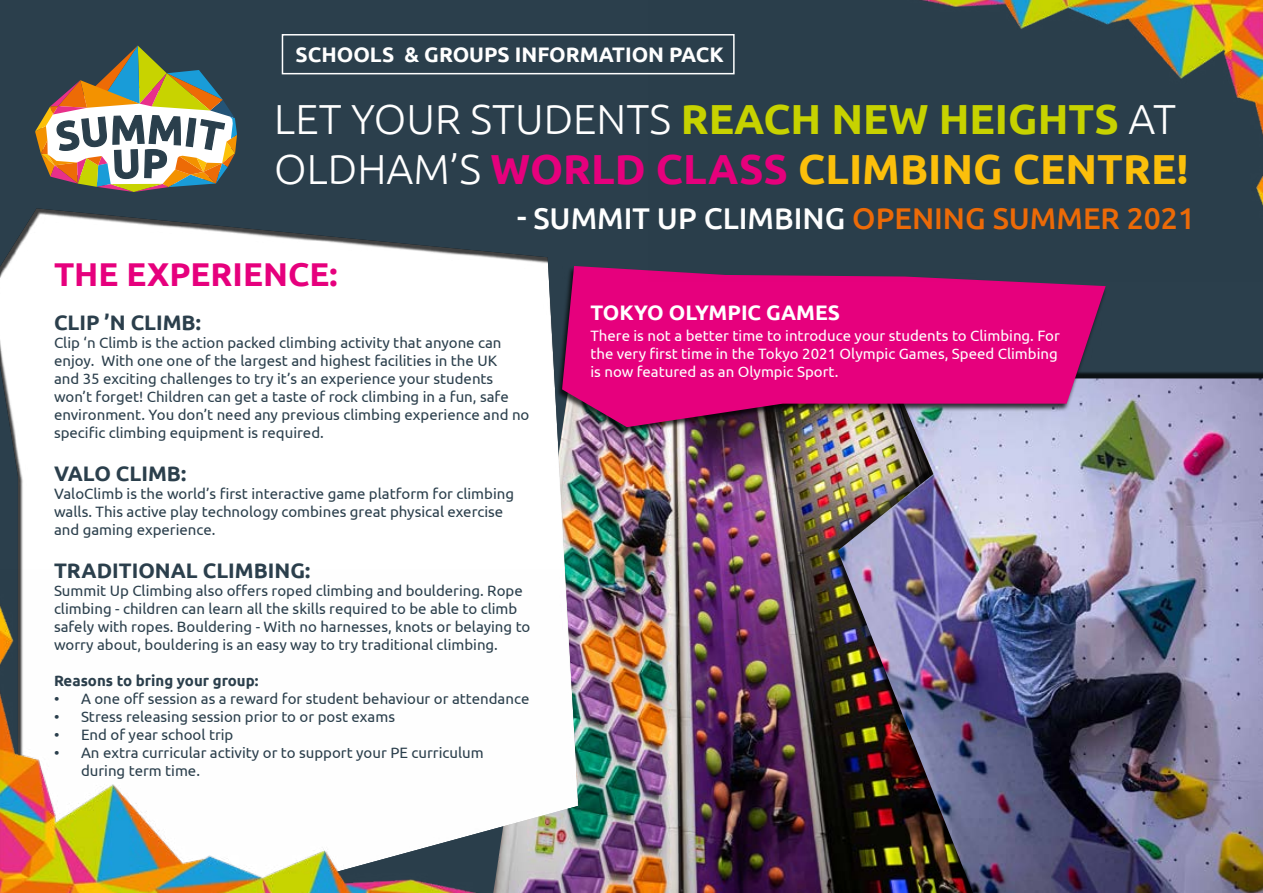
<style>
.page{position:relative;width:1263px;height:893px;background:#2b3f4c}
.page>*{position:absolute;margin:0;border:0;box-sizing:border-box;transform-origin:0 0}
.t1{font:300 42px/50.4px "Ubuntu";color:#fff}
.t2{font:700 33px "Ubuntu";color:#e6007d}
.t3{font:500 30px "Ubuntu";color:#fff}
.t4{font:700 21px "Ubuntu";color:#fff}
.t5{font:700 21px "Ubuntu";color:#2b3f4c}
.t6{font:15px/18px "Ubuntu";color:#2b3f4c}
.t7{font:15px/18px "Ubuntu";color:#fff}
.t8{font:700 15px "Ubuntu";color:#2b3f4c}
.s1{font-weight:700;color:#c8d300}
.s2{font-weight:700;color:#e6007d}
.s3{font-weight:700;color:#fcc00c}
.s4{color:#ed6b08}
</style>
<div class="page">
<img style="left:591px;top:435px;width:240px;height:458px">
<img style="left:838px;top:378px;width:425px;height:515px">
<div style="left:0;top:199px;width:591px;height:694px;background:#000;opacity:.75"></div>
<div style="left:556px;top:266px;width:551px;height:169px;background:#000;opacity:.75"></div>
<svg style="left:562px;top:266px;width:544px;height:161px;background:#d2147d"></svg>
<img style="left:0;top:570px;width:614px;height:323px">
<svg style="left:35px;top:46px;width:202px;height:146px"></svg>
<img style="left:648px;top:0;width:615px;height:281px">
<div style="left:282px;top:34px;width:453px;height:40px;border:2px solid #fff"></div>
<h3 class="t4" style="left:296px;top:42px;width:430px">SCHOOLS &amp; GROUPS INFORMATION PACK</h3>
<h1 class="t1" style="left:274px;top:93px;width:916px">LET YOUR STUDENTS <span class="s1">REACH NEW HEIGHTS</span> AT<br>OLDHAM’S <span class="s2">WORLD CLASS</span> <span class="s3">CLIMBING CENTRE!</span></h1>
<h3 class="t3" style="left:517px;top:200px;width:679px">- SUMMIT UP CLIMBING <span class="s4">OPENING SUMMER 2021</span></h3>
<h2 class="t2" style="left:54px;top:255px;width:285px">THE EXPERIENCE:</h2>
<h3 class="t5" style="left:54px;top:309px;width:149px">CLIP ’N CLIMB:</h3>
<p class="t6" style="left:54px;top:333px;width:477px">Clip ‘n Climb is the action packed climbing activity that anyone can enjoy. With one one of the largest and highest facilities in the UK<br>and 35 exciting challenges to try it’s an experience your students won’t forget! Children can get a taste of rock climbing in a fun, safe environment. You don’t need any previous climbing experience and no specific climbing equipment is required.</p>
<h3 class="t5" style="left:54px;top:461px;width:134px">VALO CLIMB:</h3>
<p class="t6" style="left:54px;top:484px;width:462px">ValoClimb is the world’s first interactive game platform for climbing walls. This active play technology combines great physical exercise and gaming experience.</p>
<h3 class="t5" style="left:54px;top:558px;width:258px">TRADITIONAL CLIMBING:</h3>
<p class="t6" style="left:54px;top:581px;width:478px">Summit Up Climbing also offers roped climbing and bouldering. Rope climbing - children can learn all the skills required to be able to climb safely with ropes. Bouldering - With no harnesses, knots or belaying to worry about, bouldering is an easy way to try traditional climbing.</p>
<p class="t8" style="left:54px;top:672px;width:206px">Reasons to bring your group:</p>
<p class="t6" style="left:54px;top:689px;width:477px">• A one off session as a reward for student behaviour or attendance</p>
<p class="t6" style="left:54px;top:707px;width:343px">• Stress releasing session prior to or post exams</p>
<p class="t6" style="left:54px;top:725px;width:181px">• End of year school trip</p>
<p class="t6" style="left:81px;top:743px;width:404px;text-indent:-27px">• An extra curricular activity or to support your PE curriculum during term time.</p>
<h3 class="t4" style="left:590px;top:300px;width:251px">TOKYO OLYMPIC GAMES</h3>
<p class="t7" style="left:590px;top:327px;width:471px">There is not a better time to introduce your students to Climbing. For the very first time in the Tokyo 2021 Olympic Games, Speed Climbing is now featured as an Olympic Sport.</p>
</div>
